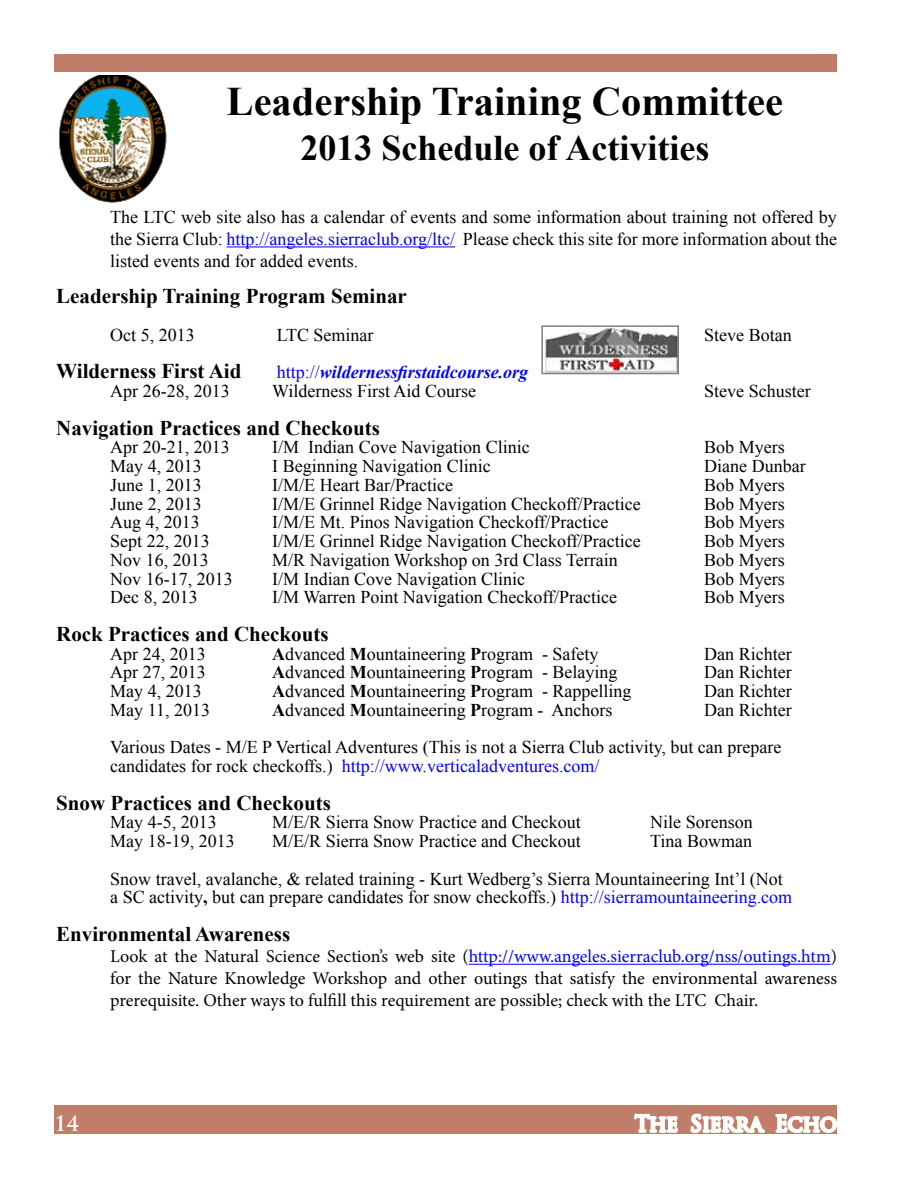
<style>
.page{position:relative;width:918px;height:1188px;background:#fff}
.page>*{position:absolute;margin:0;border:0;box-sizing:border-box;transform-origin:0 0}
.t1{font:700 40.5px "Times New Roman";color:#000}
.t2{font:700 36px "Times New Roman";color:#000}
.t3{font:700 21px "Times New Roman";color:#000}
.t4{font:700 21px "Trajan Pro";color:#fff}
.t5{font:18px/21.6px "Times New Roman";color:#000}
.t6{font:18px/21.6px "Minion Pro";color:#000;text-align:justify}
.t7{font:18px "Times New Roman";color:#00f}
.t8{font:italic 700 18px "Times New Roman";color:#00f}
.s1{color:#00f}
.s2{font-weight:400;font-style:normal}
.s3{font-weight:700}
.s4{color:#000}
</style>
<div class="page">
<div style="left:54px;top:1106px;width:783px;height:28px;background:#c07d69"></div>
<svg style="left:632px;top:1105px;width:47px;height:28px"></svg>
<svg style="left:689px;top:1105px;width:78px;height:28px"></svg>
<svg style="left:774px;top:1105px;width:63px;height:28px"></svg>
<div style="left:54px;top:54px;width:783px;height:17px;background:#c07d69"></div>
<hr style="left:227px;top:247px;width:228px;height:1px;background:#00f">
<hr style="left:469px;top:964px;width:362px;height:1px;background:#00f">
<img style="left:59px;top:76px;width:108px;height:127px">
<img style="left:544px;top:328px;width:132px;height:43px">
<div style="left:541px;top:325px;width:138px;height:49px;border:2px solid #808080"></div>
<h1 class="t1" style="left:227px;top:73px;width:558px">Leadership Training Committee</h1>
<h2 class="t2" style="left:300px;top:123px;width:410px">2013 Schedule of Activities</h2>
<p class="t5" style="left:110px;top:206px;width:728px;text-align:justify">The LTC web site also has a calendar of events and some information about training not offered by the Sierra Club: <span class="s1">http://angeles.sierraclub.org/ltc/</span> Please check this site for more information about the listed events and for added events.</p>
<p class="t3" style="left:56px;top:282px;width:352px">Leadership Training Program Seminar</p>
<p class="t5" style="left:110px;top:324px;width:86px">Oct 5, 2013</p>
<p class="t5" style="left:277px;top:324px;width:98px">LTC Seminar</p>
<p class="t5" style="left:704px;top:324px;width:89px">Steve Botan</p>
<p class="t3" style="left:56px;top:357px;width:187px">Wilderness First Aid</p>
<p class="t8" style="left:277px;top:360px;width:253px"><span class="s2">http://</span>wildernessfirstaidcourse.org</p>
<p class="t5" style="left:110px;top:380px;width:121px">Apr 26-28, 2013</p>
<p class="t5" style="left:272px;top:380px;width:205px">Wilderness First Aid Course</p>
<p class="t5" style="left:704px;top:380px;width:108px">Steve Schuster</p>
<p class="t3" style="left:56px;top:413px;width:325px">Navigation Practices and Checkouts</p>
<p class="t5" style="left:110px;top:436px;width:121px">Apr 20-21, 2013</p>
<p class="t5" style="left:272px;top:436px;width:259px">I/M Indian Cove Navigation Clinic</p>
<p class="t5" style="left:704px;top:436px;width:82px">Bob Myers</p>
<p class="t5" style="left:110px;top:455px;width:93px">May 4, 2013</p>
<p class="t5" style="left:272px;top:455px;width:220px">I Beginning Navigation Clinic</p>
<p class="t5" style="left:704px;top:455px;width:103px">Diane Dunbar</p>
<p class="t5" style="left:110px;top:474px;width:93px">June 1, 2013</p>
<p class="t5" style="left:272px;top:474px;width:182px">I/M/E Heart Bar/Practice</p>
<p class="t5" style="left:704px;top:474px;width:82px">Bob Myers</p>
<p class="t5" style="left:110px;top:493px;width:93px">June 2, 2013</p>
<p class="t5" style="left:272px;top:493px;width:370px">I/M/E Grinnel Ridge Navigation Checkoff/Practice</p>
<p class="t5" style="left:704px;top:493px;width:82px">Bob Myers</p>
<p class="t5" style="left:110px;top:511px;width:117px">Aug 4, 2013 I</p>
<p class="t5" style="left:278px;top:511px;width:332px">/M/E Mt. Pinos Navigation Checkoff/Practice</p>
<p class="t5" style="left:704px;top:511px;width:82px">Bob Myers</p>
<p class="t5" style="left:110px;top:530px;width:101px">Sept 22, 2013</p>
<p class="t5" style="left:272px;top:530px;width:370px">I/M/E Grinnel Ridge Navigation Checkoff/Practice</p>
<p class="t5" style="left:704px;top:530px;width:82px">Bob Myers</p>
<p class="t5" style="left:110px;top:549px;width:100px">Nov 16, 2013</p>
<p class="t5" style="left:272px;top:549px;width:347px">M/R Navigation Workshop on 3rd Class Terrain</p>
<p class="t5" style="left:704px;top:549px;width:82px">Bob Myers</p>
<p class="t5" style="left:110px;top:568px;width:124px">Nov 16-17, 2013</p>
<p class="t5" style="left:272px;top:568px;width:254px">I/M Indian Cove Navigation Clinic</p>
<p class="t5" style="left:704px;top:568px;width:82px">Bob Myers</p>
<p class="t5" style="left:110px;top:586px;width:89px">Dec 8, 2013</p>
<p class="t5" style="left:272px;top:586px;width:346px">I/M Warren Point Navigation Checkoff/Practice</p>
<p class="t5" style="left:704px;top:586px;width:82px">Bob Myers</p>
<p class="t3" style="left:56px;top:619px;width:274px">Rock Practices and Checkouts</p>
<p class="t5" style="left:110px;top:642px;width:97px">Apr 24, 2013</p>
<p class="t5" style="left:272px;top:642px;width:328px"><span class="s3">A</span>dvanced <span class="s3">M</span>ountaineering <span class="s3">P</span>rogram - Safety</p>
<p class="t5" style="left:704px;top:642px;width:89px">Dan Richter</p>
<p class="t5" style="left:110px;top:661px;width:97px">Apr 27, 2013</p>
<p class="t5" style="left:272px;top:661px;width:347px"><span class="s3">A</span>dvanced <span class="s3">M</span>ountaineering <span class="s3">P</span>rogram - Belaying</p>
<p class="t5" style="left:704px;top:661px;width:89px">Dan Richter</p>
<p class="t5" style="left:110px;top:680px;width:93px">May 4, 2013</p>
<p class="t5" style="left:272px;top:680px;width:361px"><span class="s3">A</span>dvanced <span class="s3">M</span>ountaineering <span class="s3">P</span>rogram - Rappelling</p>
<p class="t5" style="left:704px;top:680px;width:89px">Dan Richter</p>
<p class="t5" style="left:110px;top:699px;width:101px">May 11, 2013</p>
<p class="t5" style="left:272px;top:699px;width:342px"><span class="s3">A</span>dvanced <span class="s3">M</span>ountaineering <span class="s3">P</span>rogram - Anchors</p>
<p class="t5" style="left:110px;top:691px;width:683px;line-height:37.5px;text-indent:594px">Dan Richter<br>Various Dates - M/E P Vertical Adventures (This is not a Sierra Club activity, but can prepare</p>
<p class="t7" style="left:110px;top:754px;width:491px"><span class="s4">candidates for rock checkoffs.)</span> http://www.verticaladventures.com/</p>
<p class="t3" style="left:56px;top:788px;width:276px">Snow Practices and Checkouts</p>
<p class="t5" style="left:110px;top:811px;width:108px">May 4-5, 2013</p>
<p class="t5" style="left:272px;top:811px;width:310px">M/E/R Sierra Snow Practice and Checkout</p>
<p class="t5" style="left:650px;top:811px;width:104px">Nile Sorenson</p>
<p class="t5" style="left:110px;top:830px;width:126px">May 18-19, 2013</p>
<p class="t5" style="left:272px;top:830px;width:310px">M/E/R Sierra Snow Practice and Checkout</p>
<p class="t5" style="left:110px;top:822px;width:674px;line-height:37.5px;text-indent:540px">Tina Bowman<br>Snow travel, avalanche, &amp; related training - Kurt Wedberg’s Sierra Mountaineering Int’l (Not</p>
<p class="t5" style="left:110px;top:886px;width:683px">a SC activity<span class="s3">,</span> but can prepare candidates for snow checkoffs.) <span class="s1">http://sierramountaineering.com</span></p>
<p class="t3" style="left:56px;top:919px;width:235px">Environmental Awareness</p>
<p class="t6" style="left:110px;top:946px;width:728px">Look at the Natural Science Section’s web site (<span class="s1">http://www.angeles.sierraclub.org/nss/outings.htm</span>) for the Nature Knowledge Workshop and other outings that satisfy the environmental awareness prerequisite. Other ways to fulfill this requirement are possible; check with the LTC Chair.</p>
<p class="t4" style="left:54px;top:1111px;width:27px">14</p>
</div>
